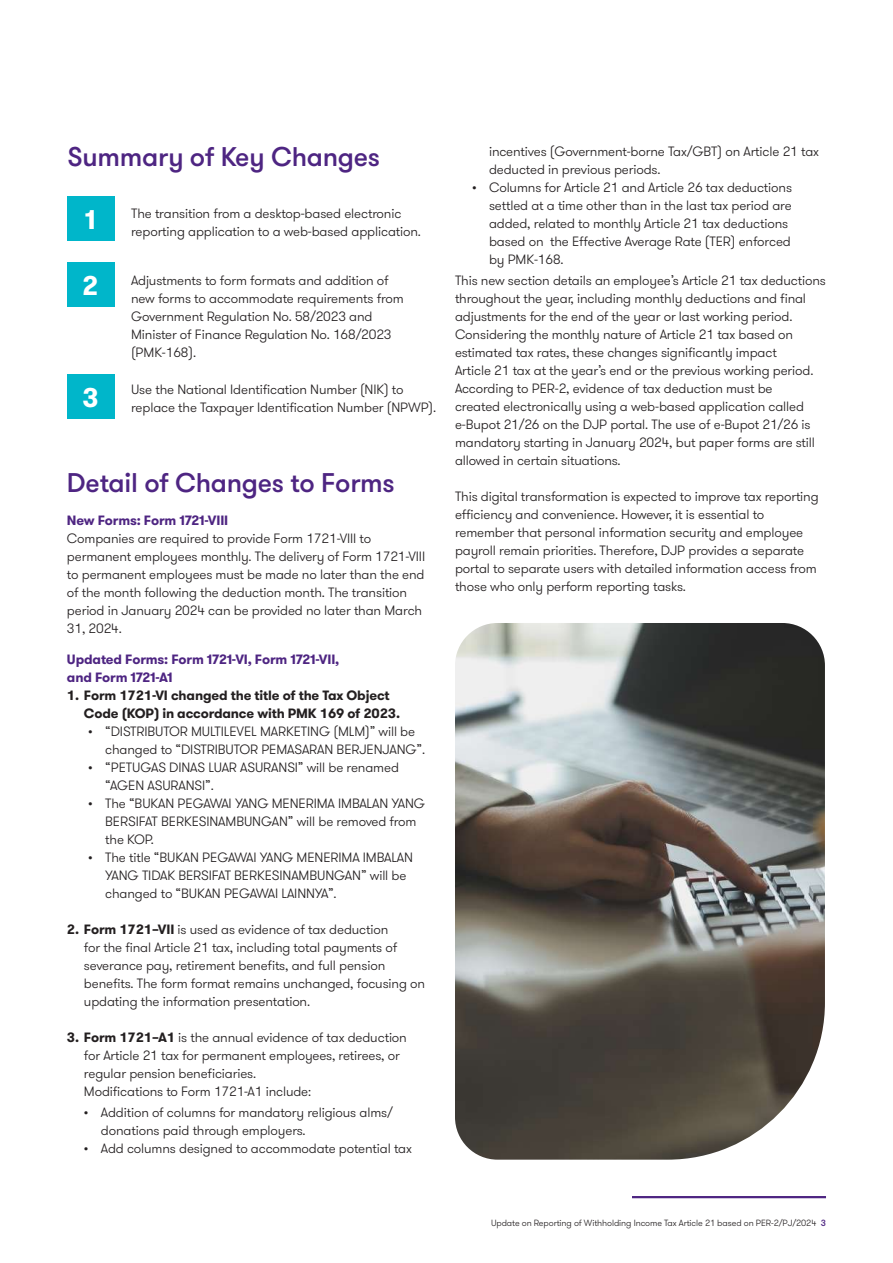
<style>
.page{position:relative;width:893px;height:1263px;background:#fff}
.page>*{position:absolute;margin:0;border:0;box-sizing:border-box;transform-origin:0 0}
.t1{font:500 27px "GT Walsheim Pro";letter-spacing:-.01em;color:#4e2582}
.t2{font:700 27px "GT Walsheim Pro";color:#fff}
.t3{font:300 13.5px/18px "GT Walsheim Pro";letter-spacing:-.01em;color:#231f20}
.t4{font:700 13.5px/18px "GT Walsheim Pro";letter-spacing:-.01em;color:#231f20}
.t5{font:700 13.5px/18px "GT Walsheim Pro";letter-spacing:-.01em;color:#4e2582}
.t6{font:300 9px "GT Walsheim Pro";letter-spacing:-.01em;color:#231f20}
.s1{font-weight:700}
.s2{font-weight:500;color:#4e2582}
</style>
<div class="page">
<hr style="left:632px;top:1196px;width:194px;height:2px;background:#4e2582">
<div style="left:67px;top:196px;width:48px;height:45px;background:#00b6ca"></div>
<img style="left:455px;top:623px;width:370px;height:537px">
<div style="left:67px;top:263px;width:48px;height:44px;background:#00b6ca"></div>
<div style="left:67px;top:374px;width:48px;height:45px;background:#00b6ca"></div>
<h1 class="t1" style="left:67px;top:139px;width:314px">Summary of Key Changes</h1>
<h1 class="t2" style="left:85px;top:202px;width:12px">1</h1>
<p class="t3" style="left:131px;top:205px;width:291px">The transition from a desktop-based electronic reporting application to a web-based application.</p>
<h1 class="t2" style="left:83px;top:268px;width:17px">2</h1>
<p class="t3" style="left:131px;top:272px;width:274px">Adjustments to form formats and addition of new forms to accommodate requirements from Government Regulation No. 58/2023 and Minister of Finance Regulation No. 168/2023 (PMK-168).</p>
<h1 class="t2" style="left:82px;top:379px;width:18px">3</h1>
<p class="t3" style="left:131px;top:381px;width:307px">Use the National Identification Number (NIK) to replace the Taxpayer Identification Number (NPWP).</p>
<h1 class="t1" style="left:67px;top:466px;width:329px">Detail of Changes to Forms</h1>
<p class="t5" style="left:67px;top:512px;width:163px">New Forms: Form 1721-VIII</p>
<p class="t3" style="left:67px;top:530px;width:360px">Companies are required to provide Form 1721-VIII to permanent employees monthly. The delivery of Form 1721-VIII to permanent employees must be made no later than the end of the month following the deduction month. The transition period in January 2024 can be provided no later than March 31, 2024.</p>
<p class="t5" style="left:67px;top:650px;width:274px">Updated Forms: Form 1721-VI, Form 1721-VII, and Form 1721-A1</p>
<p class="t4" style="left:84px;top:686px;width:318px;text-indent:-17px">1. Form 1721-VI changed the title of the Tax Object<br>Code (KOP) in accordance with PMK 169 of 2023.</p>
<p class="t3" style="left:105px;top:723px;width:321px;text-indent:-17px">• “DISTRIBUTOR MULTILEVEL MARKETING (MLM)” will be changed to “DISTRIBUTOR PEMASARAN BERJENJANG”.</p>
<p class="t3" style="left:105px;top:759px;width:295px;text-indent:-17px">• “PETUGAS DINAS LUAR ASURANSI” will be renamed “AGEN ASURANSI”.</p>
<p class="t3" style="left:105px;top:795px;width:321px;text-indent:-17px">• The “BUKAN PEGAWAI YANG MENERIMA IMBALAN YANG<br>BERSIFAT BERKESINAMBUNGAN” will be removed from the KOP.</p>
<p class="t3" style="left:105px;top:849px;width:309px;text-indent:-17px">• The title “BUKAN PEGAWAI YANG MENERIMA IMBALAN<br>YANG TIDAK BERSIFAT BERKESINAMBUNGAN” will be changed to “BUKAN PEGAWAI LAINNYA”.</p>
<p class="t3" style="left:84px;top:921px;width:343px;text-indent:-17px"><span class="s1">2. Form 1721–VII</span> is used as evidence of tax deduction<br>for the final Article 21 tax, including total payments of severance pay, retirement benefits, and full pension benefits. The form format remains unchanged, focusing on updating the information presentation.</p>
<p class="t3" style="left:84px;top:1029px;width:324px;text-indent:-17px"><span class="s1">3. Form 1721–A1</span> is the annual evidence of tax deduction for Article 21 tax for permanent employees, retirees, or regular pension beneficiaries.<br>Modifications to Form 1721-A1 include:</p>
<p class="t3" style="left:101px;top:1103px;width:293px;text-indent:-17px">• Addition of columns for mandatory religious alms/ donations paid through employers.</p>
<p class="t3" style="left:84px;top:1139px;width:330px">• Add columns designed to accommodate potential tax</p>
<p class="t3" style="left:489px;top:142px;width:332px">incentives (Government-borne Tax/GBT) on Article 21 tax deducted in previous periods.</p>
<p class="t3" style="left:489px;top:178px;width:305px;text-indent:-17px">• Columns for Article 21 and Article 26 tax deductions settled at a time other than in the last tax period are added, related to monthly Article 21 tax deductions based on the Effective Average Rate (TER) enforced by PMK-168.</p>
<p class="t3" style="left:455px;top:272px;width:372px">This new section details an employee’s Article 21 tax deductions throughout the year, including monthly deductions and final adjustments for the end of the year or last working period.<br>Considering the monthly nature of Article 21 tax based on estimated tax rates, these changes significantly impact<br>Article 21 tax at the year’s end or the previous working period.<br>According to PER-2, evidence of tax deduction must be<br>created electronically using a web-based application called e-Bupot 21/26 on the DJP portal. The use of e-Bupot 21/26 is mandatory starting in January 2024, but paper forms are still allowed in certain situations.</p>
<p class="t3" style="left:455px;top:488px;width:365px">This digital transformation is expected to improve tax reporting efficiency and convenience. However, it is essential to remember that personal information security and employee payroll remain priorities. Therefore, DJP provides a separate portal to separate users with detailed information access from those who only perform reporting tasks.</p>
<p class="t6" style="left:491px;top:1217px;width:336px">Update on Reporting of Withholding Income Tax Article 21 based on PER-2/PJ/2024 <span class="s2">3</span></p>
</div>
